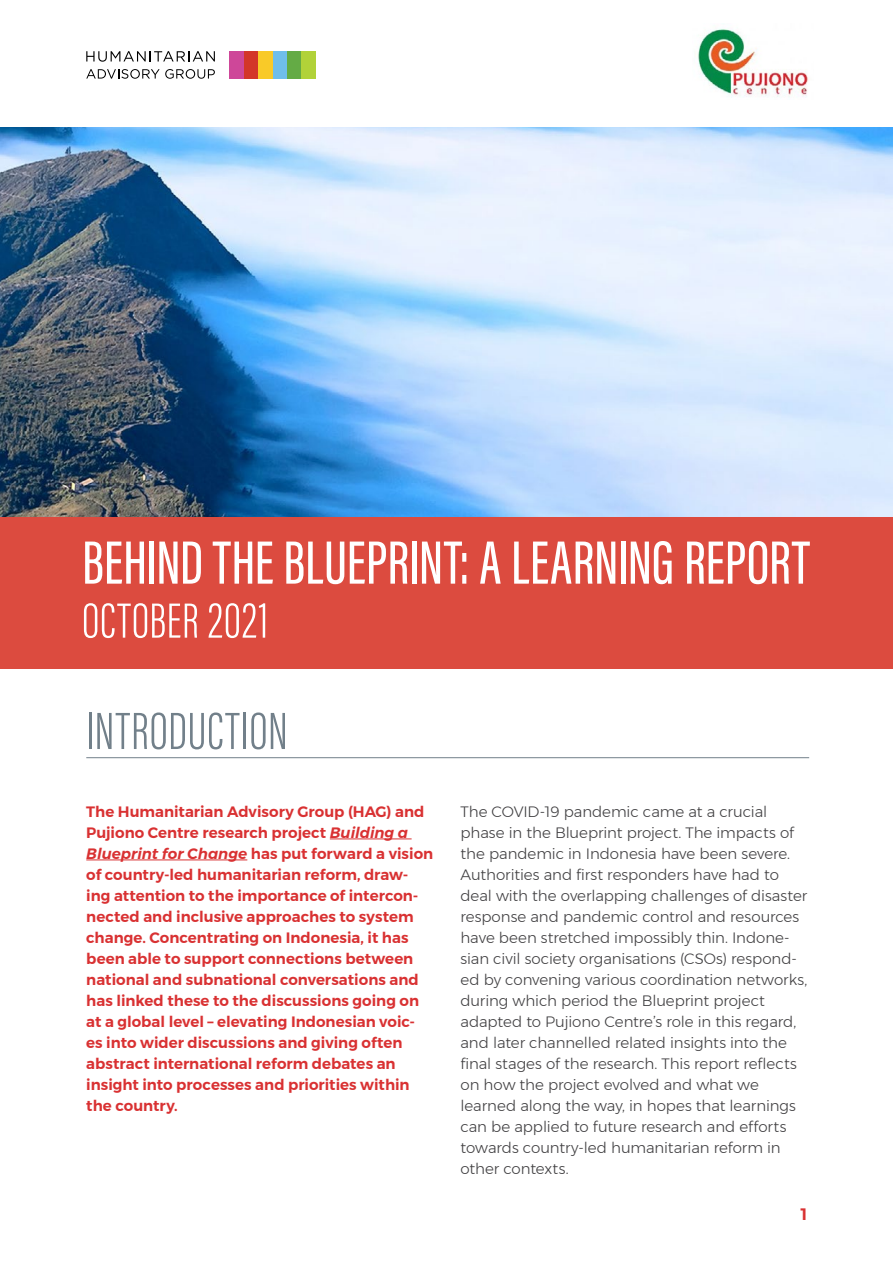
<style>
.page{position:relative;width:893px;height:1263px;background:#fff}
.page>*{position:absolute;margin:0;border:0;box-sizing:border-box;transform-origin:0 0}
.t1{font:500 63px "Acumin Pro Extra Cond";letter-spacing:-.005em;color:#fff}
.t2{font:300 54px "Acumin Pro Extra Cond";letter-spacing:.01em;color:#72808a}
.t3{font:300 51px "Acumin Pro Extra Cond";letter-spacing:.02em;color:#fff}
.t4{font:600 16.5px "Montserrat";color:#d93132}
.t5{font:300 15px/21px "Montserrat";letter-spacing:-.005em;color:#414042}
.t6{font:600 15px/21px "Montserrat";color:#d93132}
.s1{font-style:italic}
</style>
<div class="page">
<img style="left:0;top:128px;width:893px;height:389px">
<div style="left:230px;top:51px;width:14px;height:28px;background:#ce4799"></div>
<div style="left:244px;top:51px;width:14px;height:28px;background:#d33629"></div>
<div style="left:258px;top:51px;width:15px;height:28px;background:#f9ca28"></div>
<div style="left:273px;top:51px;width:14px;height:28px;background:#6fbeea"></div>
<div style="left:287px;top:51px;width:15px;height:28px;background:#64ab45"></div>
<div style="left:302px;top:51px;width:14px;height:28px;background:#b1d239"></div>
<svg style="left:86px;top:69px;width:129px;height:10px"></svg>
<svg style="left:86px;top:51px;width:129px;height:11px"></svg>
<img style="left:698px;top:28px;width:110px;height:70px">
<div style="left:0;top:517px;width:893px;height:152px;background:#dc4b3f"></div>
<hr style="left:86px;top:757px;width:723px;height:1px;background:#72808a">
<hr style="left:330px;top:838px;width:82px;height:1px;background:#d93132">
<hr style="left:86px;top:859px;width:161px;height:1px;background:#d93132">
<h1 class="t1" style="left:82px;top:524px;width:729px">BEHIND THE BLUEPRINT: A LEARNING REPORT</h1>
<h3 class="t3" style="left:82px;top:590px;width:188px">OCTOBER 2021</h3>
<h2 class="t2" style="left:86px;top:699px;width:203px">INTRODUCTION</h2>
<p class="t6" style="left:86px;top:801px;width:348px">The Humanitarian Advisory Group (HAG) and Pujiono Centre research project <span class="s1">Building a Blueprint for Change</span> has put forward a vision of country-led humanitarian reform, draw&shy;ing attention to the importance of intercon&shy;nected and inclusive approaches to system change. Concentrating on Indonesia, it has been able to support connections between national and subnational conversations and has linked these to the discussions going on at a global level – elevating Indonesian voic&shy;es into wider discussions and giving often abstract international reform debates an insight into processes and priorities within the country.</p>
<p class="t5" style="left:460px;top:801px;width:348px">The COVID-19 pandemic came at a crucial phase in the Blueprint project. The impacts of the pandemic in Indonesia have been severe.<br>Authorities and first responders have had to deal with the overlapping challenges of disaster response and pandemic control and resources have been stretched impossibly thin. Indone&shy;sian civil society organisations (CSOs) respond&shy;ed by convening various coordination networks, during which period the Blueprint project adapted to Pujiono Centre’s role in this regard, and later channelled related insights into the final stages of the research. This report reflects on how the project evolved and what we learned along the way, in hopes that learnings can be applied to future research and efforts towards country-led humanitarian reform in other contexts.</p>
<p class="t4" style="left:801px;top:1201px;width:8px">1</p>
</div>
